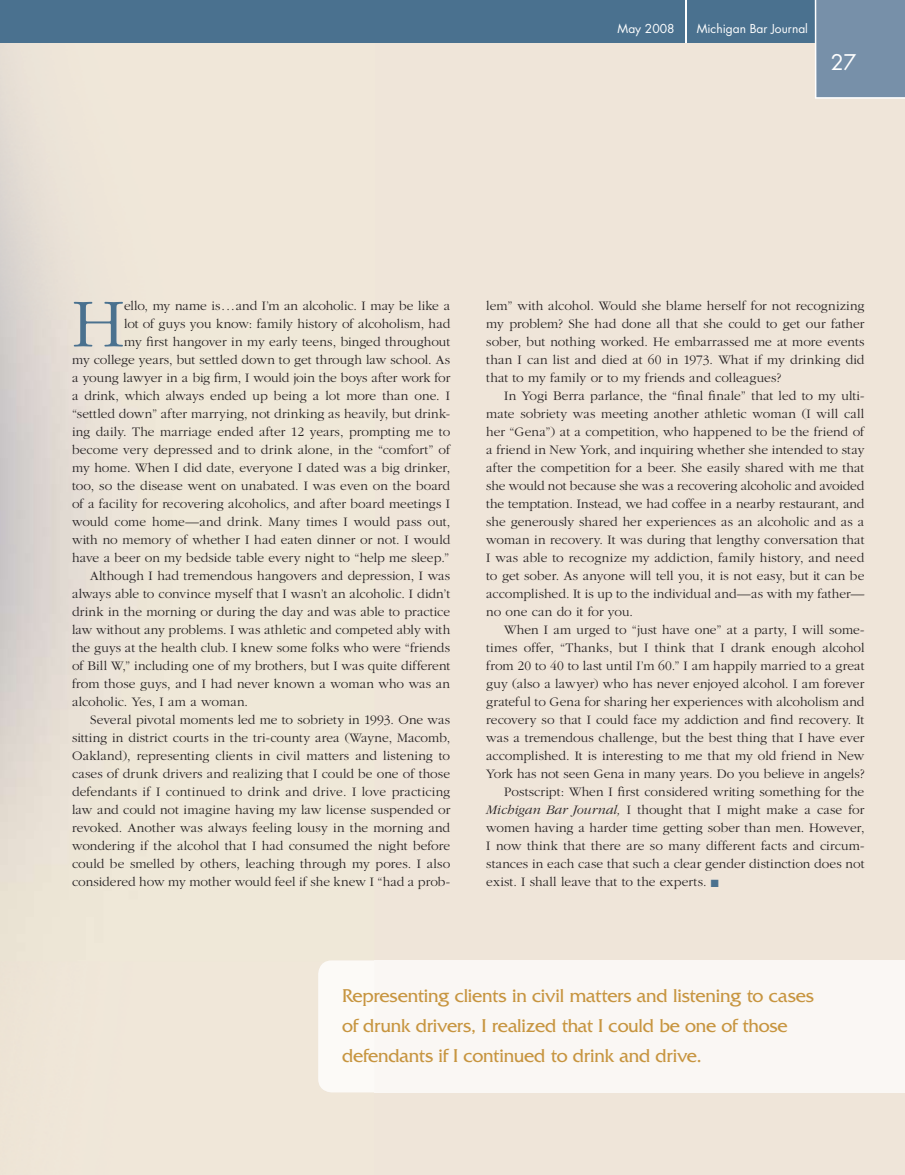
<style>
.page{position:relative;width:905px;height:1175px;background:#fff}
.page>*{position:absolute;margin:0;border:0;box-sizing:border-box;transform-origin:0 0}
.t1{font:300 71.25px "Garamond";color:#4a718f}
.t2{font:21px "Futura";color:#fff}
.t3{font:19.5px/30px "Friz Quadrata";letter-spacing:-.01em;color:#c79540}
.t4{font:300 13.5px/18px "Garamond";letter-spacing:.005em;color:#231f20;text-align:justify}
.t5{font:12px "Futura";color:#fff}
.s1{font-style:italic}
.s2{color:#4a718f}
</style>
<div class="page">
<div style="left:0;top:0;width:904px;height:1174px;background:#efe5d9"></div>
<img style="left:331px;top:1092px;width:43px;height:1px">
<div style="left:0;top:0;width:904px;height:43px;background:#4a718f"></div>
<div style="left:814px;top:0;width:90px;height:99px;background:#7790a9"></div>
<hr style="left:685px;top:0;width:1px;height:42px;background:#fff">
<div style="left:374px;top:960px;width:530px;height:132px;background:#faf7f4"></div>
<div style="left:318px;top:960px;width:56px;height:132px;background:#fcfaf7"></div>
<p class="t5" style="left:617px;top:21px;width:58px">May 2008</p>
<p class="t5" style="left:696px;top:21px;width:113px">Michigan Bar Journal</p>
<h2 class="t2" style="left:830px;top:48px;width:27px">27</h2>
<h1 class="t1" style="left:72px;top:286px;width:54px">H</h1>
<p class="t4" style="left:124px;top:297px;width:327px">ello, my name is...and I’m an alcoholic. I may be like a</p>
<p class="t4" style="left:124px;top:315px;width:327px">lot of guys you know: family history of alcoholism, had</p>
<p class="t4" style="left:124px;top:333px;width:327px">my first hangover in my early teens, binged throughout</p>
<p class="t4" style="left:72px;top:351px;width:380px">my college years, but settled down to get through law school. As</p>
<p class="t4" style="left:72px;top:369px;width:380px">a young lawyer in a big firm, I would join the boys after work for</p>
<p class="t4" style="left:72px;top:387px;width:379px">a drink, which always ended up being a lot more than one. I</p>
<p class="t4" style="left:72px;top:405px;width:379px">“settled down” after marry ing, not drinking as heavily, but drink-</p>
<p class="t4" style="left:72px;top:423px;width:380px">ing daily. The marriage ended after 12 years, prompting me to</p>
<p class="t4" style="left:72px;top:441px;width:379px">become very depressed and to drink alone, in the “comfort” of</p>
<p class="t4" style="left:72px;top:459px;width:379px">my home. When I did date, everyone I dated was a big drinker,</p>
<p class="t4" style="left:72px;top:477px;width:379px">too, so the disease went on unabated. I was even on the board</p>
<p class="t4" style="left:72px;top:495px;width:379px">of a facility for recovering alcoholics, and after board meetings I</p>
<p class="t4" style="left:72px;top:513px;width:380px">would come home—and drink. Many times I would pass out,</p>
<p class="t4" style="left:72px;top:531px;width:380px">with no memory of whether I had eaten dinner or not. I would</p>
<p class="t4" style="left:72px;top:549px;width:379px">have a beer on my bedside table every night to “help me sleep.”</p>
<p class="t4" style="left:90px;top:567px;width:362px">Although I had tremendous hangovers and depression, I was</p>
<p class="t4" style="left:72px;top:585px;width:379px">always able to convince myself that I wasn’t an alcoholic. I didn’t</p>
<p class="t4" style="left:72px;top:603px;width:379px">drink in the morning or during the day and was able to practice</p>
<p class="t4" style="left:72px;top:621px;width:380px">law without any problems. I was athletic and competed ably with</p>
<p class="t4" style="left:72px;top:639px;width:379px">the guys at the health club. I knew some folks who were “friends</p>
<p class="t4" style="left:72px;top:657px;width:380px">of Bill W,” including one of my brothers, but I was quite different</p>
<p class="t4" style="left:72px;top:675px;width:379px">from those guys, and I had never known a woman who was an</p>
<p class="t4" style="left:72px;top:693px;width:177px">alcoholic. Yes, I am a woman.</p>
<p class="t4" style="left:90px;top:711px;width:361px">Several pivotal moments led me to sobriety in 1993. One was</p>
<p class="t4" style="left:72px;top:729px;width:379px">sitting in district courts in the tri-county area (Wayne, Macomb,</p>
<p class="t4" style="left:72px;top:747px;width:379px">Oakland), representing clients in civil matters and listening to</p>
<p class="t4" style="left:72px;top:765px;width:379px">cases of drunk drivers and realizing that I could be one of those</p>
<p class="t4" style="left:72px;top:783px;width:380px">defendants if I continued to drink and drive. I love practicing</p>
<p class="t4" style="left:72px;top:801px;width:380px">law and could not imagine having my law license suspended or</p>
<p class="t4" style="left:72px;top:819px;width:379px">revoked. Another was always feeling lousy in the morning and</p>
<p class="t4" style="left:72px;top:837px;width:379px">wondering if the alcohol that I had consumed the night before</p>
<p class="t4" style="left:72px;top:855px;width:379px">could be smelled by others, leaching through my pores. I also</p>
<p class="t4" style="left:72px;top:873px;width:379px">considered how my mother would feel if she knew I “had a prob-</p>
<p class="t4" style="left:486px;top:297px;width:380px">lem” with alcohol. Would she blame herself for not recognizing my problem? She had done all that she could to get our father sober, but nothing worked. He embarrassed me at more events than I can list and died at 60 in 1973. What if my drinking did that to my family or to my friends and colleagues?</p>
<p class="t4" style="left:486px;top:387px;width:380px;text-indent:18px">In Yogi Berra parlance, the “final finale” that led to my ulti&shy;mate sobriety was meeting another athletic woman (I will call her “Gena”) at a competition, who happened to be the friend of a friend in New York, and inquiring whether she intended to stay after the competition for a beer. She easily shared with me that she would not because she was a recovering alcoholic and avoided the temptation. Instead, we had coffee in a nearby restaurant, and she generously shared her experiences as an alcoholic and as a woman in recovery. It was during that lengthy conversation that I was able to recognize my addiction, family history, and need to get sober. As anyone will tell you, it is not easy, but it can be accomplished. It is up to the individual and—as with my father— no one can do it for you.</p>
<p class="t4" style="left:504px;top:621px;width:361px">When I am urged to “just have one” at a party, I will some-</p>
<p class="t4" style="left:486px;top:639px;width:380px">times offer, “Thanks, but I think that I drank enough alcohol</p>
<p class="t4" style="left:486px;top:657px;width:379px">from 20 to 40 to last until I’m 60.” I am happily married to a great</p>
<p class="t4" style="left:486px;top:675px;width:379px">guy (also a lawyer) who has never enjoyed alcohol. I am forever</p>
<p class="t4" style="left:486px;top:693px;width:379px">grateful to Gena for sharing her experiences with alcoholism and</p>
<p class="t4" style="left:486px;top:711px;width:379px">recovery so that I could face my addiction and find recovery. It</p>
<p class="t4" style="left:486px;top:729px;width:379px">was a tremendous challenge, but the best thing that I have ever</p>
<p class="t4" style="left:486px;top:747px;width:379px">accomplished. It is interesting to me that my old friend in New</p>
<p class="t4" style="left:486px;top:765px;width:380px">York has not seen Gena in many years. Do you believe in angels?</p>
<p class="t4" style="left:504px;top:783px;width:361px">Postscript: When I first considered writing something for the</p>
<p class="t4" style="left:486px;top:801px;width:379px"><span class="s1">Michigan Bar Journal,</span> I thought that I might make a case for</p>
<p class="t4" style="left:486px;top:819px;width:380px">women having a harder time getting sober than men. However,</p>
<p class="t4" style="left:486px;top:837px;width:379px">I now think that there are so many different facts and circum-</p>
<p class="t4" style="left:486px;top:855px;width:379px">stances in each case that such a clear gender distinction does not</p>
<p class="t4" style="left:486px;top:873px;width:234px">exist. I shall leave that to the experts. <span class="s2">■</span></p>
<h3 class="t3" style="left:342px;top:981px;width:473px">Representing clients in civil matters and listening to cases of drunk drivers, I realized that I could be one of those defendants if I continued to drink and drive.</h3>
</div>
